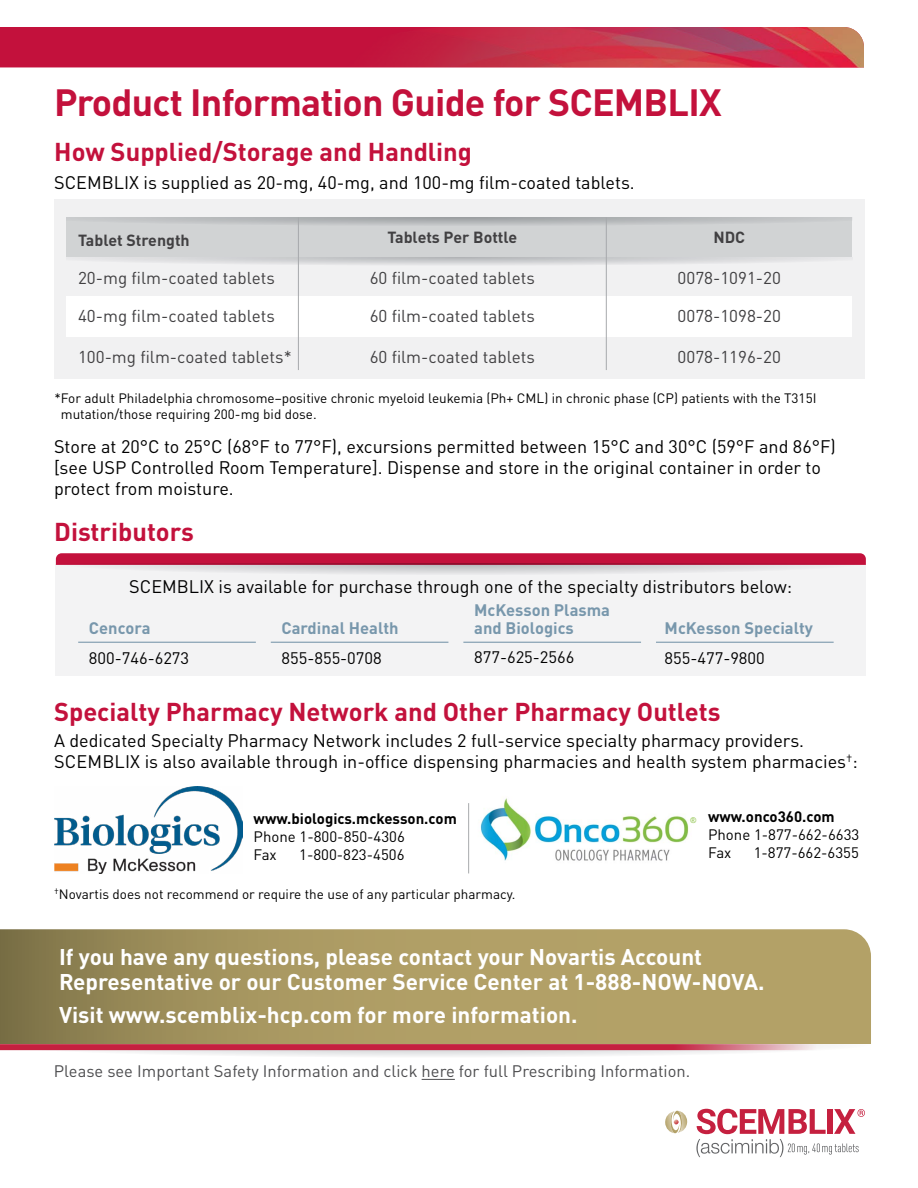
<style>
.page{position:relative;width:918px;height:1188px;background:#fff}
.page>*{position:absolute;margin:0;border:0;box-sizing:border-box;transform-origin:0 0}
.t1{font:700 37.5px "DINOT";letter-spacing:-.02em;color:#c3113c}
.t2{font:700 25.5px "DINOT";color:#c3113c}
.t3{font:700 22.5px/25.5px "DINOT";color:#fff}
.t4{font:18px/21px "DINOT";color:#000}
.t5{font:16.95px "DINOT";color:#414042}
.t6{font:16.5px "DINOT";color:#4d4d4f}
.t7{font:700 16.5px/18px "DINOT";color:#7897ac}
.t8{font:16.5px "DINOT";color:#000}
.t9{font:700 15.9px "DINOT";color:#414042}
.t10{font:15px/18px "DINOT";color:#000}
.t11{font:700 15px "DINOT";color:#000}
.t12{font:13.5px/16.5px "DINOT";color:#000}
.t13{font:7.8px "Arial";color:#8ac145}
</style>
<div class="page">
<div style="left:0;top:27px;width:300px;height:40px;background:#c3113c"></div>
<img style="left:300px;top:27px;width:564px;height:41px">
<img style="left:480px;top:798px;width:209px;height:63px">
<img style="left:54px;top:787px;width:189px;height:87px">
<hr style="left:468px;top:803px;width:1px;height:70px;background:#a8aaad">
<div style="left:56px;top:564px;width:810px;height:112px;background:#f3f3f4"></div>
<svg style="left:56px;top:553px;width:810px;height:12px;background:#c11640"></svg>
<hr style="left:78px;top:642px;width:178px;height:1px;background:#7c99ad">
<div style="left:78px;top:642px;width:176px;height:10px;background:#f3f3f4"></div>
<hr style="left:271px;top:642px;width:177px;height:1px;background:#7c99ad">
<div style="left:271px;top:642px;width:176px;height:10px;background:#f3f3f4"></div>
<hr style="left:463px;top:642px;width:178px;height:1px;background:#7c99ad">
<div style="left:463px;top:642px;width:176px;height:10px;background:#f3f3f4"></div>
<hr style="left:656px;top:642px;width:178px;height:1px;background:#7c99ad">
<div style="left:656px;top:642px;width:176px;height:10px;background:#f3f3f4"></div>
<svg style="left:56px;top:564px;width:809px;height:10px"></svg>
<svg style="left:665px;top:1111px;width:22px;height:22px"></svg>
<svg style="left:696px;top:1109px;width:169px;height:48px"></svg>
<svg style="left:0;top:929px;width:871px;height:115px;background:#a89861"></svg>
<svg style="left:0;top:1050px;width:800px;height:6px"></svg>
<svg style="left:0;top:1044px;width:828px;height:6px;background:#c93854"></svg>
<div style="left:54px;top:200px;width:811px;height:179px;background:#f1f1f2"></div>
<div style="left:67px;top:217px;width:785px;height:40px;background:#d1d3d4"></div>
<div style="left:67px;top:297px;width:785px;height:40px;background:#fff"></div>
<svg style="left:82px;top:257px;width:756px;height:17px"></svg>
<svg style="left:95px;top:217px;width:729px;height:9px"></svg>
<hr style="left:606px;top:217px;width:1px;height:153px;background:#a7a9ac">
<hr style="left:298px;top:217px;width:1px;height:153px;background:#a7a9ac">
<hr style="left:422px;top:1079px;width:33px;height:1px;background:#4d4d4f">
<h1 class="t1" style="left:54px;top:78px;width:669px">Product Information Guide for SCEMBLIX</h1>
<h2 class="t2" style="left:54px;top:135px;width:419px">How Supplied/Storage and Handling</h2>
<p class="t4" style="left:54px;top:172px;width:582px">SCEMBLIX is supplied as 20-mg, 40-mg, and 100-mg film-coated tablets.</p>
<p class="t9" style="left:78px;top:230px;width:113px">Tablet Strength</p>
<p class="t5" style="left:78px;top:266px;width:198px">20-mg film-coated tablets</p>
<p class="t5" style="left:78px;top:304px;width:198px">40-mg film-coated tablets</p>
<p class="t9" style="left:387px;top:227px;width:131px">Tablets Per Bottle</p>
<p class="t5" style="left:370px;top:266px;width:167px">60 film-coated tablets</p>
<p class="t5" style="left:370px;top:304px;width:167px">60 film-coated tablets</p>
<p class="t9" style="left:713px;top:227px;width:33px">NDC</p>
<p class="t5" style="left:678px;top:266px;width:105px">0078-1091-20</p>
<p class="t5" style="left:678px;top:304px;width:105px">0078-1098-20</p>
<p class="t5" style="left:78px;top:345px;width:215px">100-mg film-coated tablets*</p>
<p class="t5" style="left:370px;top:345px;width:167px">60 film-coated tablets</p>
<p class="t5" style="left:678px;top:345px;width:105px">0078-1196-20</p>
<p class="t12" style="left:61px;top:389px;width:757px;text-indent:-6px">*For adult Philadelphia chromosome–positive chronic myeloid leukemia (Ph+ CML) in chronic phase (CP) patients with the T315I mutation/those requiring 200-mg bid dose.</p>
<p class="t4" style="left:54px;top:436px;width:783px">Store at 20°C to 25°C (68°F to 77°F), excursions permitted between 15°C and 30°C (59°F and 86°F) [see USP Controlled Room Temperature]. Dispense and store in the original container in order to protect from moisture.</p>
<h2 class="t2" style="left:54px;top:516px;width:141px">Distributors</h2>
<p class="t4" style="left:129px;top:576px;width:664px">SCEMBLIX is available for purchase through one of the specialty distributors below:</p>
<p class="t7" style="left:89px;top:619px;width:63px">Cencora</p>
<p class="t8" style="left:89px;top:647px;width:102px">800-746-6273</p>
<p class="t7" style="left:474px;top:601px;width:137px">McKesson Plasma and Biologics</p>
<p class="t8" style="left:474px;top:647px;width:102px">877-625-2566</p>
<p class="t7" style="left:282px;top:619px;width:119px">Cardinal Health</p>
<p class="t8" style="left:282px;top:647px;width:102px">855-855-0708</p>
<p class="t7" style="left:665px;top:619px;width:150px">McKesson Specialty</p>
<p class="t8" style="left:665px;top:647px;width:102px">855-477-9800</p>
<h2 class="t2" style="left:54px;top:695px;width:668px">Specialty Pharmacy Network and Other Pharmacy Outlets</h2>
<p class="t4" style="left:54px;top:729px;width:805px">A dedicated Specialty Pharmacy Network includes 2 full-service specialty pharmacy providers.<br>SCEMBLIX is also available through in-office dispensing pharmacies and health system pharmacies<sup>†</sup>:</p>
<p class="t11" style="left:254px;top:808px;width:205px">www.biologics.mckesson.com</p>
<p class="t13" style="left:690px;top:815px;width:7px">®</p>
<p class="t10" style="left:254px;top:827px;width:153px">Phone 1-800-850-4306<br>Fax</p>
<p class="t10" style="left:299px;top:845px;width:107px">1-800-823-4506</p>
<p class="t12" style="left:54px;top:885px;width:463px"><sup>†</sup>Novartis does not recommend or require the use of any particular pharmacy.</p>
<p class="t11" style="left:708px;top:807px;width:128px">www.onco360.com</p>
<p class="t10" style="left:708px;top:825px;width:153px">Phone 1-877-662-6633<br>Fax</p>
<p class="t10" style="left:754px;top:843px;width:107px">1-877-662-6355</p>
<p class="t3" style="left:59px;top:943px;width:707px">If you have any questions, please contact your Novartis Account<br>Representative or our Customer Service Center at 1-888-NOW-NOVA.</p>
<p class="t3" style="left:59px;top:1001px;width:520px">Visit www.scemblix-hcp.com for more information.</p>
<p class="t6" style="left:54px;top:1061px;width:638px">Please see Important Safety Information and click here for full Prescribing Information.</p>
</div>
